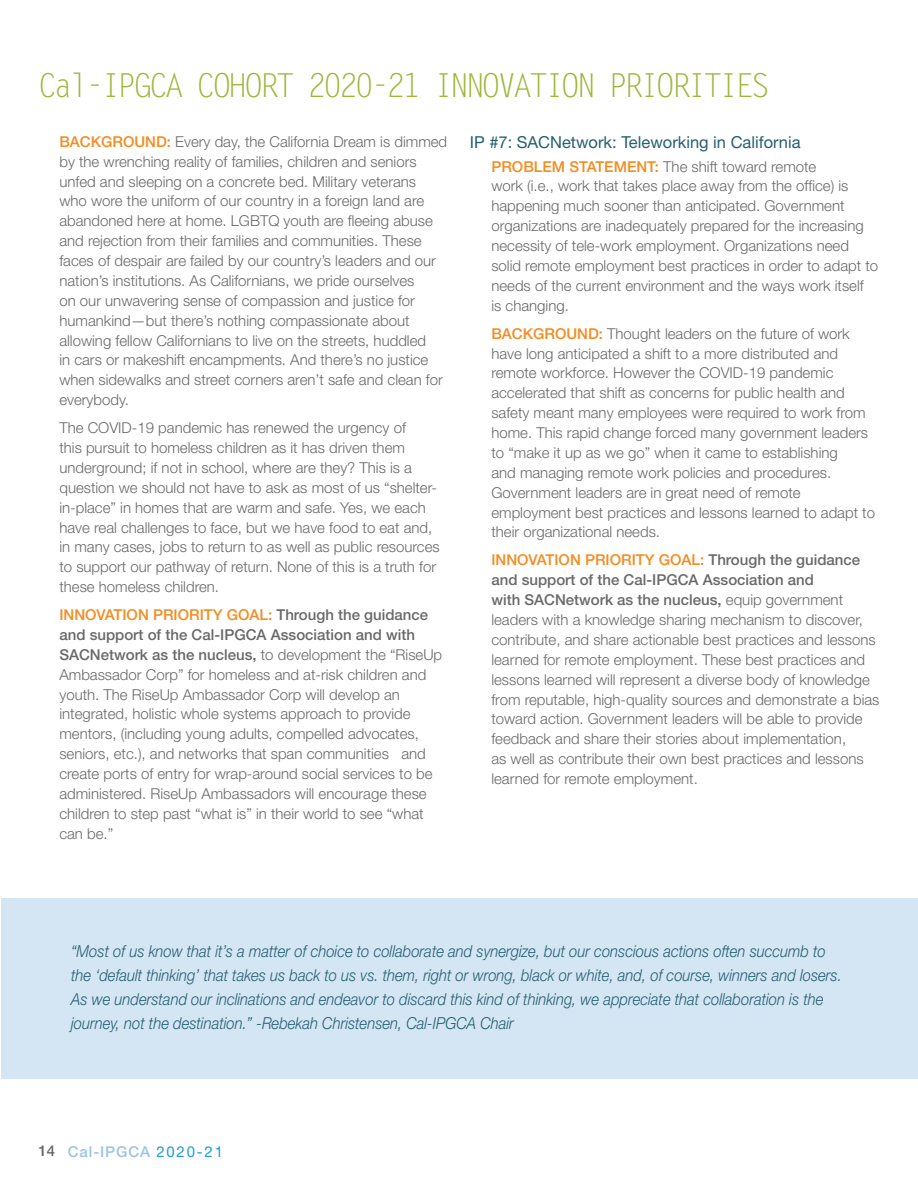
<style>
.page{position:relative;width:918px;height:1188px;background:#fff}
.page>*{position:absolute;margin:0;border:0;box-sizing:border-box;transform-origin:0 0}
.facing_page_title{font:33px "Letter Gothic Std";letter-spacing:-.12em;color:#9fb63a}
.weblink_sub{font:italic 300 16.5px/24px "Helvetica Neue";color:#24606f;scale:.9 1}
._2020_subhead_in_cop{font:16.5px "Helvetica Neue";color:#24606f}
.innovation_body_inde{font:300 15px/19.8px "Helvetica Neue";color:#69696c}
.t1{font:500 15px "Helvetica Neue";letter-spacing:.06em;color:#9ac5e6}
.s1{font-weight:500;color:#f68b1f}
.s2{font-weight:500}
.s3{color:#69696c}
.s4{font-weight:400;color:#1e9bd3}
</style>
<div class="page">
<div style="left:2px;top:899px;width:916px;height:180px;background:#d4e5f4"></div>
<p class="facing_page_title" style="left:38px;top:66px;width:734px">Cal-IPGCA COHORT 2020-21 INNOVATION PRIORITIES</p>
<p class="innovation_body_inde" style="left:59px;top:131px;width:389px"><span class="s1">BACKGROUND:</span> Every day, the California Dream is dimmed by the wrenching reality of families, children and seniors unfed and sleeping on a concrete bed. Military veterans who wore the uniform of our country in a foreign land are abandoned here at home. LGBTQ youth are fleeing abuse and rejection from their families and communities. These faces of despair are failed by our country’s leaders and our nation’s institutions. As Californians, we pride ourselves<br>on our unwavering sense of compassion and justice for humankind—but there’s nothing compassionate about allowing fellow Californians to live on the streets, huddled<br>in cars or makeshift encampments. And there’s no justice when sidewalks and street corners aren’t safe and clean for everybody.</p>
<p class="innovation_body_inde" style="left:59px;top:418px;width:382px">The COVID-19 pandemic has renewed the urgency of<br>this pursuit to homeless children as it has driven them underground; if not in school, where are they? This is a question we should not have to ask as most of us “shelter&shy;in-place” in homes that are warm and safe. Yes, we each have real challenges to face, but we have food to eat and, in many cases, jobs to return to as well as public resources to support our pathway of return. None of this is a truth for these homeless children.</p>
<p class="innovation_body_inde" style="left:59px;top:605px;width:384px"><span class="s1">INNOVATION PRIORITY GOAL:</span> <span class="s2">Through the guidance and support of the Cal-IPGCA Association and with SACNetwork as the nucleus,</span> to development the “RiseUp Ambassador Corp” for homeless and at-risk children and youth. The RiseUp Ambassador Corp will develop an integrated, holistic whole systems approach to provide mentors, (including young adults, compelled advocates, seniors, etc.), and networks that span communities and create ports of entry for wrap-around social services to be administered. RiseUp Ambassadors will encourage these children to step past “what is” in their world to see “what can be.”</p>
<p class="_2020_subhead_in_cop" style="left:470px;top:132px;width:332px">IP #7: SACNetwork: Teleworking in California</p>
<p class="innovation_body_inde" style="left:491px;top:156px;width:388px"><span class="s1">PROBLEM STATEMENT:</span> The shift toward remote<br>work (i.e., work that takes place away from the office) is happening much sooner than anticipated. Government organizations are inadequately prepared for the increasing necessity of tele-work employment. Organizations need solid remote employment best practices in order to adapt to needs of the current environment and the ways work itself<br>is changing.</p>
<p class="innovation_body_inde" style="left:491px;top:323px;width:385px"><span class="s1">BACKGROUND:</span> Thought leaders on the future of work have long anticipated a shift to a more distributed and remote workforce. However the COVID-19 pandemic accelerated that shift as concerns for public health and safety meant many employees were required to work from home. This rapid change forced many government leaders to “make it up as we go” when it came to establishing<br>and managing remote work policies and procedures.<br>Government leaders are in great need of remote employment best practices and lessons learned to adapt to their organizational needs.</p>
<p class="innovation_body_inde" style="left:491px;top:550px;width:390px"><span class="s1">INNOVATION PRIORITY GOAL:</span> <span class="s2">Through the guidance and support of the Cal-IPGCA Association and<br>with SACNetwork as the nucleus,</span> equip government leaders with a knowledge sharing mechanism to discover, contribute, and share actionable best practices and lessons learned for remote employment. These best practices and lessons learned will represent a diverse body of knowledge from reputable, high-quality sources and demonstrate a bias toward action. Government leaders will be able to provide feedback and share their stories about implementation,<br>as well as contribute their own best practices and lessons learned for remote employment.</p>
<p class="weblink_sub" style="left:71px;top:939px;width:858px">“Most of us know that it’s a matter of choice to collaborate and synergize, but our conscious actions often succumb to the ‘default thinking’ that takes us back to us vs. them, right or wrong, black or white, and, of course, winners and losers.<br>As we understand our inclinations and endeavor to discard this kind of thinking, we appreciate that collaboration is the journey, not the destination.” -Rebekah Christensen, Cal-IPGCA Chair</p>
<p class="t1" style="left:39px;top:1142px;width:186px"><span class="s3">14</span> Cal-IPGCA <span class="s4">2020-21</span></p>
</div>
